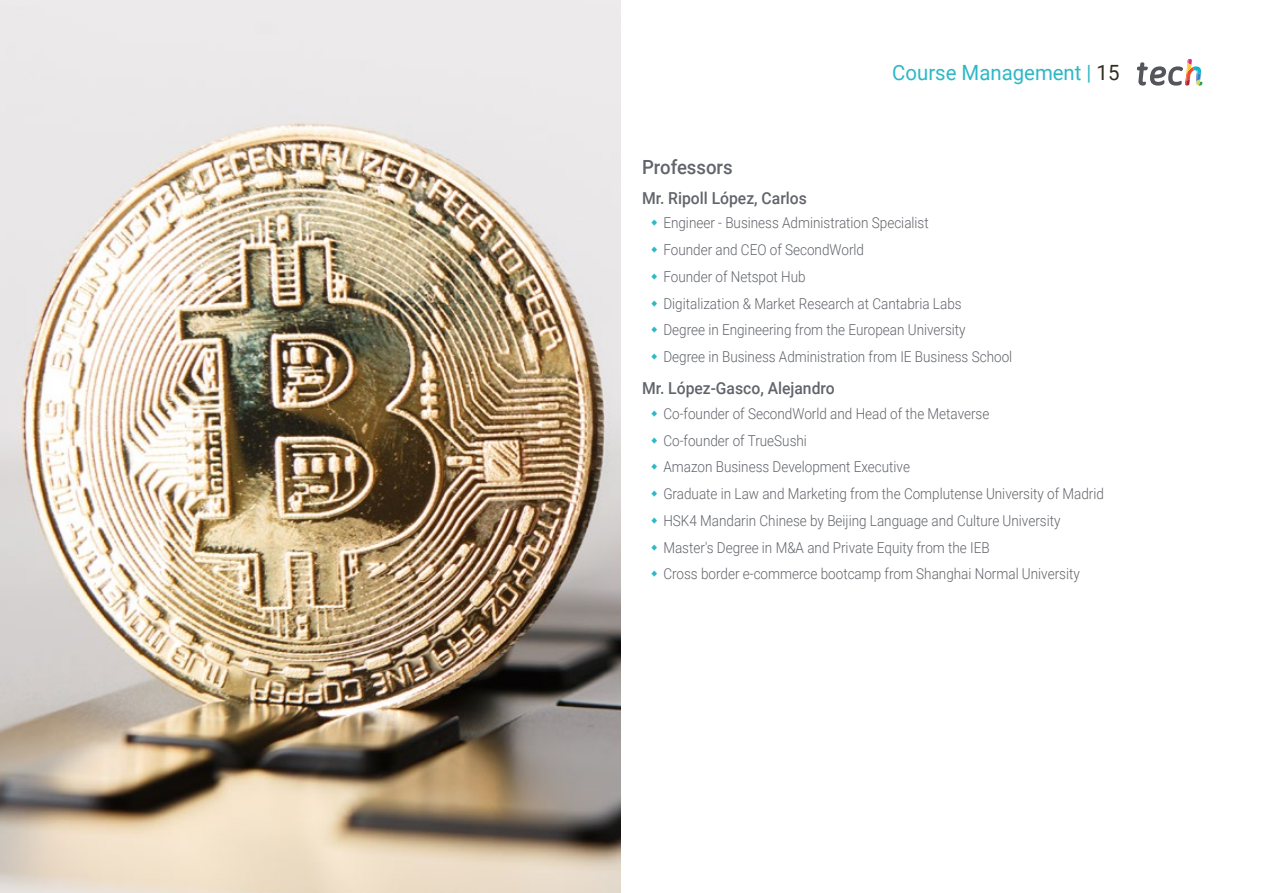
<style>
.page{position:relative;width:1263px;height:893px;background:#fff}
.page>*{position:absolute;margin:0;border:0;box-sizing:border-box;transform-origin:0 0}
.t1{font:21px "Roboto";color:#2db8c5}
.t2{font:500 19.5px "Roboto";color:#61646a;scale:.95 1}
.t3{font:500 16.5px "Roboto";color:#61646a;scale:.95 1}
.t4{font:300 15px/26.7px "Roboto";color:#61646a;scale:.9 1}
.s1{color:#312e20}
</style>
<div class="page">
<svg style="left:1137px;top:59px;width:65px;height:27px"></svg>
<img style="left:0;top:0;width:621px;height:893px">
<h1 class="t1" style="left:892px;top:57px;width:229px">Course Management | <span class="s1">15</span></h1>
<h2 class="t2" style="left:642px;top:154px;width:97px">Professors</h2>
<p class="t3" style="left:642px;top:186px;width:175px">Mr. Ripoll López, Carlos</p>
<p class="t4" style="left:663px;top:209px;width:389px">Engineer - Business Administration Specialist<br>Founder and CEO of SecondWorld<br>Founder of Netspot Hub<br>Digitalization &amp; Market Research at Cantabria Labs<br>Degree in Engineering from the European University<br>Degree in Business Administration from IE Business School</p>
<p class="t3" style="left:642px;top:377px;width:204px">Mr. López-Gasco, Alejandro</p>
<p class="t4" style="left:663px;top:399px;width:491px">Co-founder of SecondWorld and Head of the Metaverse<br>Co-founder of TrueSushi<br>Amazon Business Development Executive<br>Graduate in Law and Marketing from the Complutense University of Madrid HSK4 Mandarin Chinese by Beijing Language and Culture University Master's Degree in M&amp;A and Private Equity from the IEB<br>Cross border e-commerce bootcamp from Shanghai Normal University</p>
</div>
